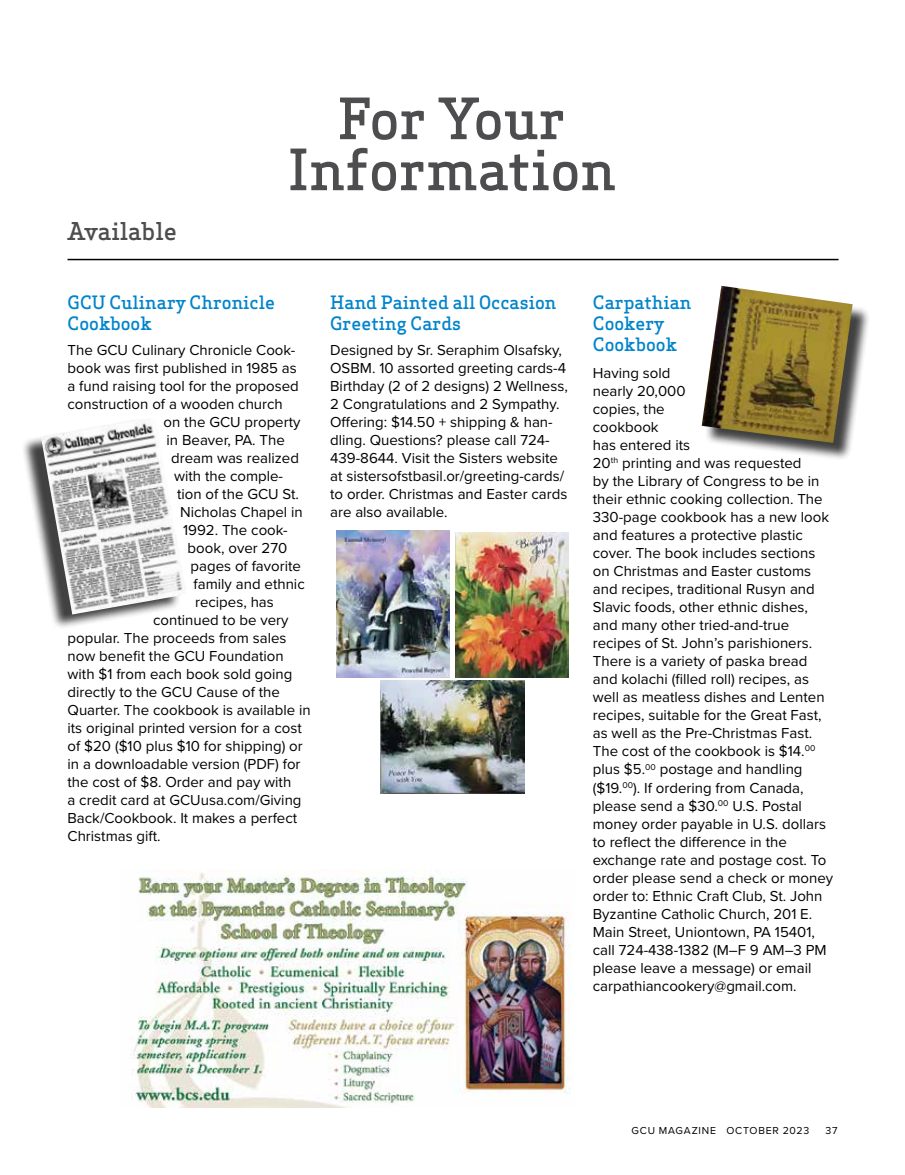
<style>
.page{position:relative;width:905px;height:1175px;background:#fff}
.page>*{position:absolute;margin:0;border:0;box-sizing:border-box;transform-origin:0 0}
.t1{font:500 55.5px/51px "Apex Serif";color:#4d4d4f;text-align:center}
.t2{font:500 24px "Apex Serif";color:#4d4d4f}
.t3{font:500 18px/21px "Apex Serif";color:#0084cb}
.t4{font:15px/18px "Proxima Nova";color:#000}
.t5{font:10.5px "Proxima Nova";letter-spacing:.075em;color:#000}
</style>
<div class="page">
<hr style="left:68px;top:259px;width:770px;height:1px;background:#000">
<div style="left:704px;top:288px;width:166px;height:173px;background:#000;opacity:.75"></div>
<img style="left:701px;top:286px;width:151px;height:157px">
<img style="left:130px;top:869px;width:441px;height:238px">
<div style="left:21px;top:417px;width:161px;height:212px;background:#000;opacity:.75"></div>
<img style="left:41px;top:417px;width:142px;height:197px">
<img style="left:336px;top:531px;width:113px;height:146px">
<img style="left:455px;top:532px;width:114px;height:145px">
<img style="left:381px;top:680px;width:143px;height:113px">
<h2 class="t2" style="left:68px;top:215px;width:111px">Available</h2>
<h1 class="t1" style="left:287px;top:93px;width:330px">For Your<br>Information</h1>
<p class="t3" style="left:68px;top:292px;width:209px">GCU Culinary Chronicle<br>Cookbook</p>
<p class="t4" style="left:68px;top:340px;width:229px">The GCU Culinary Chronicle Cook-</p>
<p class="t4" style="left:68px;top:358px;width:231px">book was first published in 1985 as</p>
<p class="t4" style="left:68px;top:376px;width:233px">a fund raising tool for the proposed</p>
<p class="t4" style="left:68px;top:394px;width:217px">construction of a wooden church</p>
<p class="t4" style="left:164px;top:412px;width:138px">on the GCU property</p>
<p class="t4" style="left:166px;top:430px;width:120px">in Beaver, PA. The</p>
<p class="t4" style="left:171px;top:448px;width:129px">dream was realized</p>
<p class="t4" style="left:174px;top:466px;width:111px">with the comple-</p>
<p class="t4" style="left:177px;top:484px;width:123px">tion of the GCU St.</p>
<p class="t4" style="left:180px;top:502px;width:124px">Nicholas Chapel in</p>
<p class="t4" style="left:183px;top:520px;width:106px">1992. The cook-</p>
<p class="t4" style="left:187px;top:538px;width:101px">book, over 270</p>
<p class="t4" style="left:190px;top:556px;width:112px">pages of favorite</p>
<p class="t4" style="left:193px;top:574px;width:113px">family and ethnic</p>
<p class="t4" style="left:195px;top:592px;width:80px">recipes, has</p>
<p class="t4" style="left:153px;top:610px;width:137px">continued to be very</p>
<p class="t4" style="left:67px;top:628px;width:220px">popular. The proceeds from sales</p>
<p class="t4" style="left:67px;top:646px;width:218px">now benefit the GCU Foundation</p>
<p class="t4" style="left:67px;top:664px;width:226px">with $1 from each book sold going</p>
<p class="t4" style="left:67px;top:682px;width:214px">directly to the GCU Cause of the</p>
<p class="t4" style="left:67px;top:700px;width:245px">Quarter. The cookbook is available in</p>
<p class="t4" style="left:67px;top:718px;width:236px">its original printed version for a cost</p>
<p class="t4" style="left:67px;top:736px;width:237px">of $20 ($10 plus $10 for shipping) or</p>
<p class="t4" style="left:67px;top:754px;width:234px">in a downloadable version (PDF) for</p>
<p class="t4" style="left:67px;top:772px;width:225px">the cost of $8. Order and pay with</p>
<p class="t4" style="left:67px;top:790px;width:235px">a credit card at GCUusa.com/Giving</p>
<p class="t4" style="left:67px;top:808px;width:231px">Back/Cookbook. It makes a perfect</p>
<p class="t4" style="left:67px;top:826px;width:95px">Christmas gift.</p>
<p class="t3" style="left:330px;top:292px;width:228px">Hand Painted all Occasion<br>Greeting Cards</p>
<p class="t4" style="left:330px;top:340px;width:239px">Designed by Sr. Seraphim Olsafsky, OSBM. 10 assorted greeting cards-4<br>Birthday (2 of 2 designs) 2 Wellness, 2 Congratulations and 2 Sympathy.<br>Offering: $14.50 + shipping &amp; han&shy;dling. Questions? please call 724- 439-8644. Visit the Sisters website at sistersofstbasil.or/greeting-cards/ to order. Christmas and Easter cards are also available.</p>
<p class="t3" style="left:593px;top:292px;width:100px">Carpathian<br>Cookery<br>Cookbook</p>
<p class="t4" style="left:592px;top:364px;width:242px">Having sold<br>nearly 20,000<br>copies, the<br>cookbook<br>has entered its<br>20<sup>th</sup> printing and was requested<br>by the Library of Congress to be in their ethnic cooking collection. The<br>330-page cookbook has a new look and features a protective plastic cover. The book includes sections on Christmas and Easter customs and recipes, traditional Rusyn and<br>Slavic foods, other ethnic dishes, and many other tried-and-true recipes of St. John’s parishioners.<br>There is a variety of paska bread and kolachi (filled roll) recipes, as well as meatless dishes and Lenten recipes, suitable for the Great Fast, as well as the Pre-Christmas Fast.<br>The cost of the cookbook is $14.<sup>00 </sup>plus $5.<sup>00</sup> postage and handling ($19.<sup>00</sup>). If ordering from Canada, please send a $30.<sup>00</sup> U.S. Postal money order payable in U.S. dollars to reflect the difference in the exchange rate and postage cost. To order please send a check or money order to: Ethnic Craft Club, St. John<br>Byzantine Catholic Church, 201 E.<br>Main Street, Uniontown, PA 15401, call 724-438-1382 (M–F 9 AM–3 PM please leave a message) or email carpathiancookery@gmail.com.</p>
<p class="t5" style="left:631px;top:1123px;width:179px">GCU MAGAZINE OCTOBER 2023</p>
<p class="t5" style="left:825px;top:1123px;width:13px">37</p>
</div>
